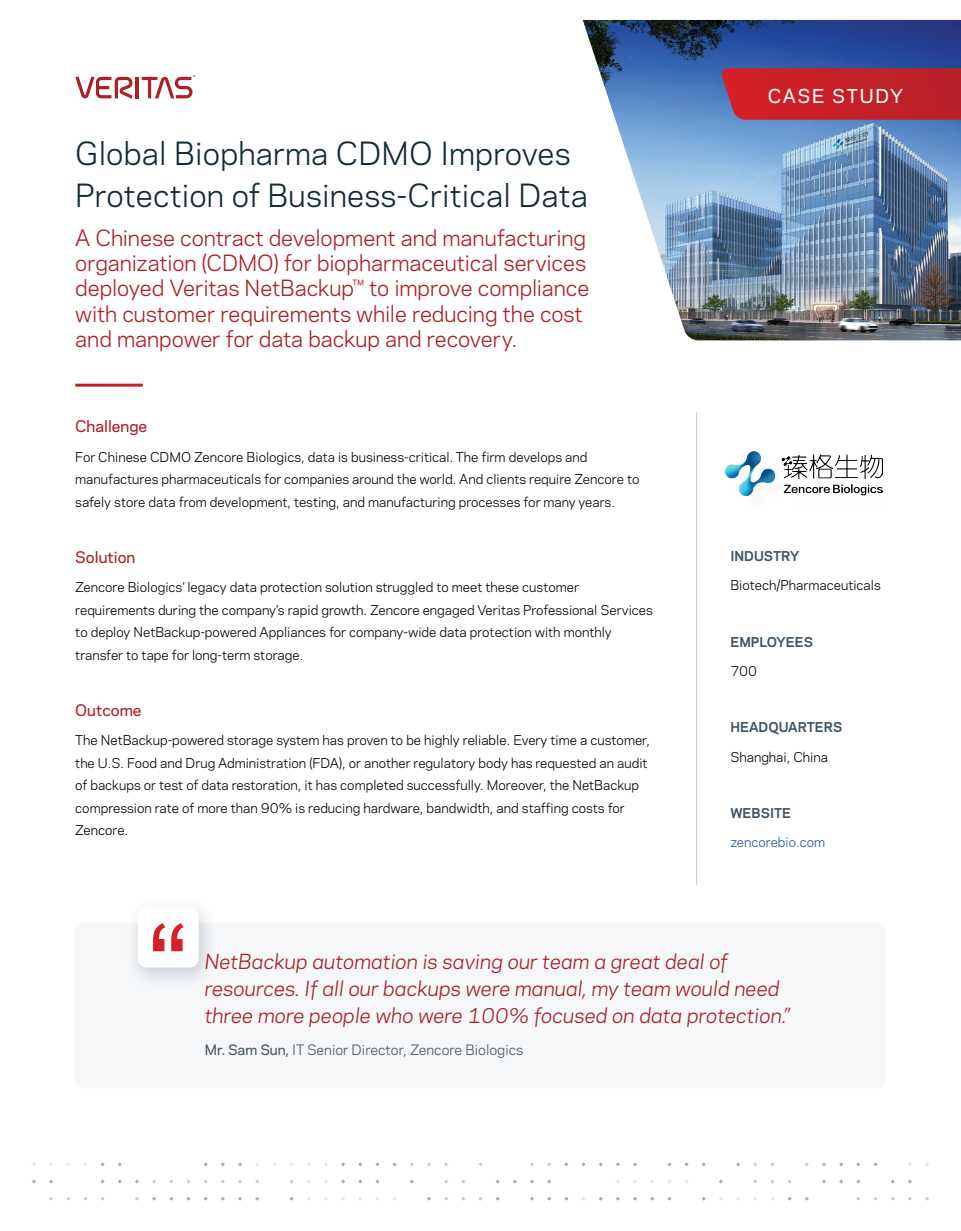
<style>
.page{position:relative;width:961px;height:1231px;background:#fff}
.page>*{position:absolute;margin:0;border:0;box-sizing:border-box;transform-origin:0 0}
.t1{font:30px/42px "Polaris";letter-spacing:.005em;color:#132b34}
.t2{font:21px/25.2px "Polaris";letter-spacing:-.005em;color:#ab2127}
.t3{font:italic 19.5px/27px "Polaris";color:#ab2127}
.t4{font:500 18px "Polaris";letter-spacing:.1em;color:#fff}
.t5{font:500 15px "Polaris";color:#ab2127}
.t6{font:13.5px "Polaris";color:#485960}
.t7{font:12.75px/22.5px "Polaris";color:#040503}
.t8{font:700 12.75px "Polaris";color:#415564}
.t9{font:12.75px "Polaris";color:#1f5aa9}
.s1{font-weight:500}
</style>
<div class="page">
<svg style="left:736px;top:1162px;width:4px;height:4px"></svg>
<svg style="left:719px;top:1179px;width:4px;height:4px"></svg>
<svg style="left:633px;top:1162px;width:4px;height:4px"></svg>
<svg style="left:616px;top:1162px;width:4px;height:4px"></svg>
<svg style="left:530px;top:1162px;width:4px;height:4px"></svg>
<svg style="left:530px;top:1179px;width:4px;height:4px"></svg>
<svg style="left:427px;top:1162px;width:4px;height:4px"></svg>
<svg style="left:341px;top:1162px;width:4px;height:4px"></svg>
<svg style="left:238px;top:1162px;width:4px;height:4px"></svg>
<svg style="left:221px;top:1162px;width:4px;height:4px"></svg>
<svg style="left:135px;top:1179px;width:4px;height:4px"></svg>
<svg style="left:118px;top:1162px;width:4px;height:4px"></svg>
<svg style="left:32px;top:1179px;width:4px;height:4px"></svg>
<svg style="left:839px;top:1162px;width:4px;height:4px"></svg>
<svg style="left:822px;top:1162px;width:4px;height:4px"></svg>
<svg style="left:822px;top:1179px;width:4px;height:4px"></svg>
<img style="left:582px;top:20px;width:379px;height:320px">
<svg style="left:720px;top:68px;width:241px;height:52px;background:#c0242d"></svg>
<hr style="left:696px;top:412px;width:1px;height:473px;background:#c5cbcf">
<img style="left:725px;top:451px;width:157px;height:44px">
<div style="left:75px;top:923px;width:810px;height:165px;background:#f5f7f9;border-radius:9px"></div>
<div style="left:126px;top:897px;width:91px;height:91px;background:#415564;opacity:.25"></div>
<div style="left:138px;top:906px;width:61px;height:61px;background:#fff;border-radius:9px"></div>
<svg style="left:153px;top:923px;width:30px;height:28px"></svg>
<hr style="left:136px;top:77px;width:3px;height:21px;background:#ab2127">
<svg style="left:75px;top:77px;width:58px;height:22px"></svg>
<svg style="left:142px;top:75px;width:53px;height:23px"></svg>
<h1 class="t1" style="left:75px;top:131px;width:514px">Global Biopharma CDMO Improves<br>Protection of Business-Critical Data</h1>
<p class="t2" style="left:75px;top:224px;width:515px">A Chinese contract development and manufacturing organization (CDMO) for biopharmaceutical services deployed Veritas NetBackup™ to improve compliance with customer requirements while reducing the cost and manpower for data backup and recovery.</p>
<p class="t5" style="left:75px;top:415px;width:74px">Challenge</p>
<p class="t7" style="left:75px;top:445px;width:565px">For Chinese CDMO Zencore Biologics, data is business-critical. The firm develops and manufactures pharmaceuticals for companies around the world. And clients require Zencore to safely store data from development, testing, and manufacturing processes for many years.</p>
<p class="t5" style="left:75px;top:546px;width:62px">Solution</p>
<p class="t7" style="left:75px;top:575px;width:579px">Zencore Biologics’ legacy data protection solution struggled to meet these customer requirements during the company’s rapid growth. Zencore engaged Veritas Professional Services to deploy NetBackup-powered Appliances for company-wide data protection with monthly transfer to tape for long-term storage.</p>
<p class="t5" style="left:75px;top:699px;width:68px">Outcome</p>
<p class="t7" style="left:75px;top:728px;width:576px">The NetBackup-powered storage system has proven to be highly reliable. Every time a customer, the U.S. Food and Drug Administration (FDA), or another regulatory body has requested an audit of backups or test of data restoration, it has completed successfully. Moreover, the NetBackup compression rate of more than 90% is reducing hardware, bandwidth, and staffing costs for Zencore.</p>
<h3 class="t4" style="left:767px;top:82px;width:137px">CASE STUDY</h3>
<p class="t8" style="left:730px;top:546px;width:70px">INDUSTRY</p>
<p class="t7" style="left:730px;top:573px;width:152px">Biotech/Pharmaceuticals</p>
<p class="t8" style="left:730px;top:632px;width:84px">EMPLOYEES</p>
<p class="t7" style="left:730px;top:659px;width:28px">700</p>
<p class="t8" style="left:730px;top:717px;width:113px">HEADQUARTERS</p>
<p class="t7" style="left:730px;top:744px;width:99px">Shanghai, China</p>
<p class="t8" style="left:730px;top:803px;width:62px">WEBSITE</p>
<p class="t9" style="left:730px;top:832px;width:96px">zencorebio.com</p>
<h3 class="t3" style="left:205px;top:947px;width:586px">NetBackup automation is saving our team a great deal of resources. If all our backups were manual, my team would need three more people who were 100% focused on data protection.”</h3>
<p class="t6" style="left:205px;top:1039px;width:320px"><span class="s1">Mr. Sam Sun,</span> IT Senior Director, Zencore Biologics</p>
</div>
